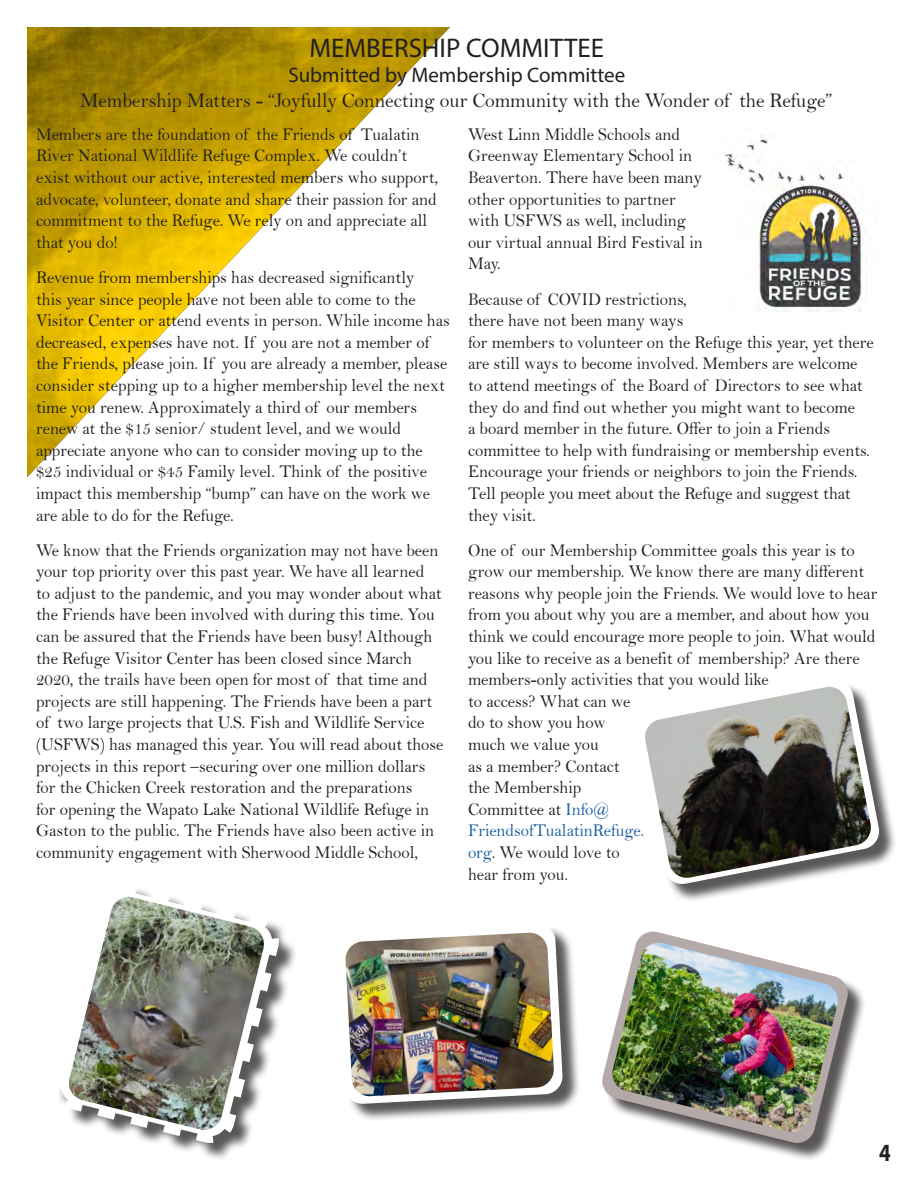
<style>
.page{position:relative;width:918px;height:1188px;background:#fff}
.page>*{position:absolute;margin:0;border:0;box-sizing:border-box;transform-origin:0 0}
.t1{font:27px "Myriad Pro";color:#231f20}
.t2{font:700 24.75px "Myriad Pro";color:#231f20;scale:.85 1}
.t3{font:21px "Bell";color:#231f20;scale:.94 1}
.t4{font:21px "Myriad Pro";color:#231f20}
.t5{font:18px/21.6px "Bell";color:#231f20;scale:.94 1}
.s1{color:#175d9e}
</style>
<div class="page">
<img style="left:27px;top:27px;width:423px;height:450px">
<img style="left:725px;top:135px;width:141px;height:177px">
<div style="left:605px;top:934px;width:261px;height:227px;background:#231f20;opacity:.75"></div>
<svg style="left:602px;top:931px;width:248px;height:214px"></svg>
<img style="left:610px;top:943px;width:230px;height:191px">
<div style="left:340px;top:926px;width:241px;height:196px;background:#231f20;opacity:.75"></div>
<svg style="left:340px;top:926px;width:223px;height:178px"></svg>
<img style="left:345px;top:933px;width:209px;height:164px">
<div style="left:641px;top:683px;width:256px;height:220px;background:#231f20;opacity:.75"></div>
<svg style="left:641px;top:683px;width:240px;height:203px"></svg>
<img style="left:644px;top:687px;width:228px;height:192px">
<svg style="left:59px;top:889px;width:230px;height:264px"></svg>
<img style="left:67px;top:897px;width:199px;height:235px">
<p class="t1" style="left:310px;top:31px;width:296px">MEMBERSHIP COMMITTEE</p>
<p class="t4" style="left:288px;top:62px;width:338px">Submitted by Membership Committee</p>
<p class="t3" style="left:80px;top:88px;width:802px">Membership Matters - “Joyfully Connecting our Community with the Wonder of the Refuge”</p>
<p class="t5" style="left:36px;top:123px;width:429px">Members are the foundation of the Friends of Tualatin River National Wildlife Refuge Complex. We couldn’t exist without our active, interested members who support, advocate, volunteer, donate and share their passion for and commitment to the Refuge. We rely on and appreciate all that you do!</p>
<p class="t5" style="left:36px;top:266px;width:442px">Revenue from memberships has decreased significantly<br>this year since people have not been able to come to the Visitor Center or attend events in person. While income has decreased, expenses have not. If you are not a member of the Friends, please join. If you are already a member, please consider stepping up to a higher membership level the next time you renew. Approximately a third of our members renew at the $15 senior/ student level, and we would appreciate anyone who can to consider moving up to the $25 individual or $45 Family level. Think of the positive impact this membership “bump” can have on the work we are able to do for the Refuge.</p>
<p class="t5" style="left:36px;top:539px;width:435px">We know that the Friends organization may not have been your top priority over this past year. We have all learned<br>to adjust to the pandemic, and you may wonder about what the Friends have been involved with during this time. You can be assured that the Friends have been busy! Although the Refuge Visitor Center has been closed since March 2020, the trails have been open for most of that time and projects are still happening. The Friends have been a part of two large projects that U.S. Fish and Wildlife Service (USFWS) has managed this year. You will read about those projects in this report –securing over one million dollars for the Chicken Creek restoration and the preparations<br>for opening the Wapato Lake National Wildlife Refuge in Gaston to the public. The Friends have also been active in community engagement with Sherwood Middle School,</p>
<p class="t5" style="left:468px;top:123px;width:251px">West Linn Middle Schools and<br>Greenway Elementary School in<br>Beaverton. There have been many other opportunities to partner with USFWS as well, including our virtual annual Bird Festival in<br>May.</p>
<p class="t5" style="left:468px;top:288px;width:433px">Because of COVID restrictions,<br>there have not been many ways<br>for members to volunteer on the Refuge this year, yet there are still ways to become involved. Members are welcome to attend meetings of the Board of Directors to see what they do and find out whether you might want to become<br>a board member in the future. Offer to join a Friends committee to help with fundraising or membership events.<br>Encourage your friends or neighbors to join the Friends.<br>Tell people you meet about the Refuge and suggest that they visit.</p>
<p class="t5" style="left:468px;top:539px;width:437px">One of our Membership Committee goals this year is to grow our membership. We know there are many different reasons why people join the Friends. We would love to hear from you about why you are a member, and about how you think we could encourage more people to join. What would you like to receive as a benefit of membership? Are there members-only activities that you would like<br>to access? What can we<br>do to show you how<br>much we value you<br>as a member? Contact<br>the Membership<br>Committee at <span class="s1">Info@<br>FriendsofTualatinRefuge.<br>org</span>. We would love to<br>hear from you.</p>
<p class="t2" style="left:879px;top:1136px;width:15px">4</p>
</div>
